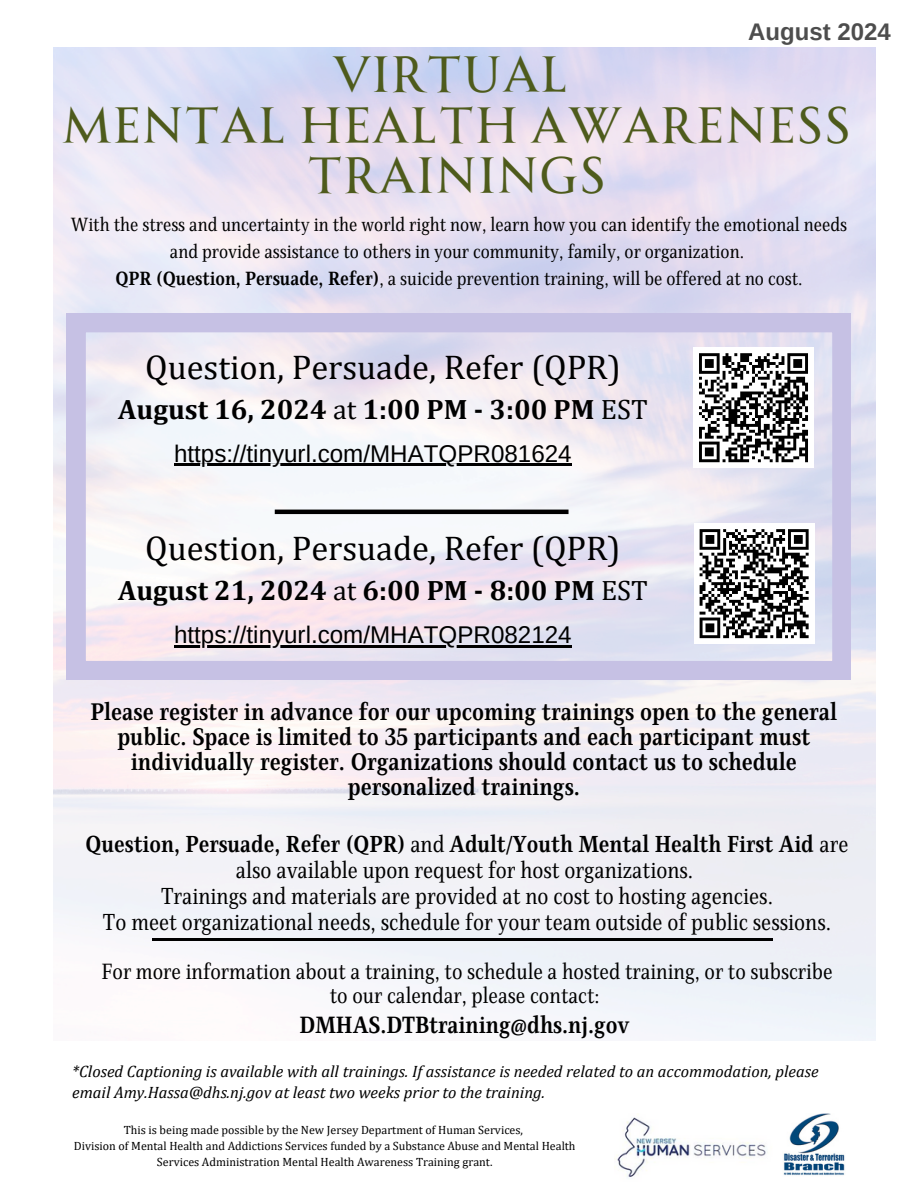
<style>
.page{position:relative;width:918px;height:1188px;background:#fff}
.page>*{position:absolute;margin:0;border:0;box-sizing:border-box;transform-origin:0 0}
.t1{font:49.8px/50.7px "Allrounder Monument";color:#4e5b1c;text-align:center}
.t2{font:34.5px "Cambria";color:#000}
.t3{font:700 28.2px "Cambria";color:#000}
.t4{font:700 24.45px/24.8px "Singel";color:#000;text-align:center}
.t5{font:24.15px "Arimo";color:#000}
.t6{font:700 24px "Singel";color:#000}
.t7{font:700 24px "Arimo";color:#4d4d4d}
.t8{font:23.7px/25.8px "Singel";color:#000;text-align:center}
.t9{font:22.5px/24.8px "Singel";color:#000;text-align:center}
.t10{font:19.5px/27px "Singel";color:#000;text-align:center}
.t11{font:italic 16.5px/21.3px "Cambria";color:#000}
.t12{font:12px/15.8px "Cambria";color:#000;text-align:center}
.s1{font-weight:700}
.s2{font-weight:400}
</style>
<div class="page">
<img style="left:53px;top:47px;width:823px;height:994px">
<img style="left:783px;top:1113px;width:62px;height:62px">
<img style="left:617px;top:1117px;width:149px;height:61px">
<hr style="left:152px;top:939px;width:621px;height:2px;background:#000">
<svg style="left:67px;top:313px;width:784px;height:367px"></svg>
<hr style="left:174px;top:464px;width:398px;height:2px;background:#000">
<hr style="left:174px;top:645px;width:398px;height:3px;background:#000">
<h1 class="t7" style="left:748px;top:19px;width:144px">August 2024</h1>
<h1 class="t1" style="left:62px;top:50px;width:791px">VIRTUAL<br>MENTAL HEALTH AWARENESS<br>TRAININGS</h1>
<h3 class="t10" style="left:71px;top:211px;width:778px">With the stress and uncertainty in the world right now, learn how you can identify the emotional needs and provide assistance to others in your community, family, or organization.<br><span class="s1">QPR (Question, Persuade, Refer)</span>, a suicide prevention training, will be offered at no cost.</h3>
<h2 class="t2" style="left:145px;top:346px;width:477px">Question, Persuade, Refer (QPR)</h2>
<h2 class="t3" style="left:118px;top:392px;width:531px">August 16, 2024 <span class="s2">at</span> 1:00 PM - 3:00 PM <span class="s2">EST</span></h2>
<h3 class="t5" style="left:174px;top:440px;width:399px">https://tinyurl.com/MHATQPR081624</h3>
<p class="t2" style="left:145px;top:527px;width:477px">Question, Persuade, Refer (QPR)</p>
<p class="t3" style="left:118px;top:573px;width:531px">August 21, 2024 <span class="s2">at</span> 6:00 PM - 8:00 PM <span class="s2">EST</span></p>
<h6 class="t5" style="left:174px;top:621px;width:399px">https://tinyurl.com/MHATQPR082124</h6>
<h4 class="t4" style="left:91px;top:700px;width:748px">Please register in advance for our upcoming trainings open to the general public. Space is limited to 35 participants and each participant must individually register. Organizations should contact us to schedule personalized trainings.</h4>
<h4 class="t8" style="left:86px;top:832px;width:764px"><span class="s1">Question, Persuade, Refer (QPR)</span> and <span class="s1">Adult/Youth Mental Health First Aid</span> are also available upon request for host organizations.<br>Trainings and materials are provided at no cost to hosting agencies.<br>To meet organizational needs, schedule for your team outside of public sessions.</h4>
<p class="t9" style="left:101px;top:959px;width:733px">For more information about a training, to schedule a hosted training, or to subscribe to our calendar, please contact:</p>
<h2 class="t6" style="left:300px;top:1010px;width:332px">DMHAS.DTBtraining@dhs.nj.gov</h2>
<h4 class="t11" style="left:72px;top:1060px;width:748px">*Closed Captioning is available with all trainings. If assistance is needed related to an accommodation, please email Amy.Hassa@dhs.nj.gov at least two weeks prior to the training.</h4>
<h4 class="t12" style="left:124px;top:1122px;width:401px">This is being made possible by the New Jersey Department of Human Services,</h4>
<p class="t12" style="left:74px;top:1138px;width:503px">Division of Mental Health and Addictions Services funded by a Substance Abuse and Mental Health<br>Services Administration Mental Health Awareness Training grant.</p>
</div>
